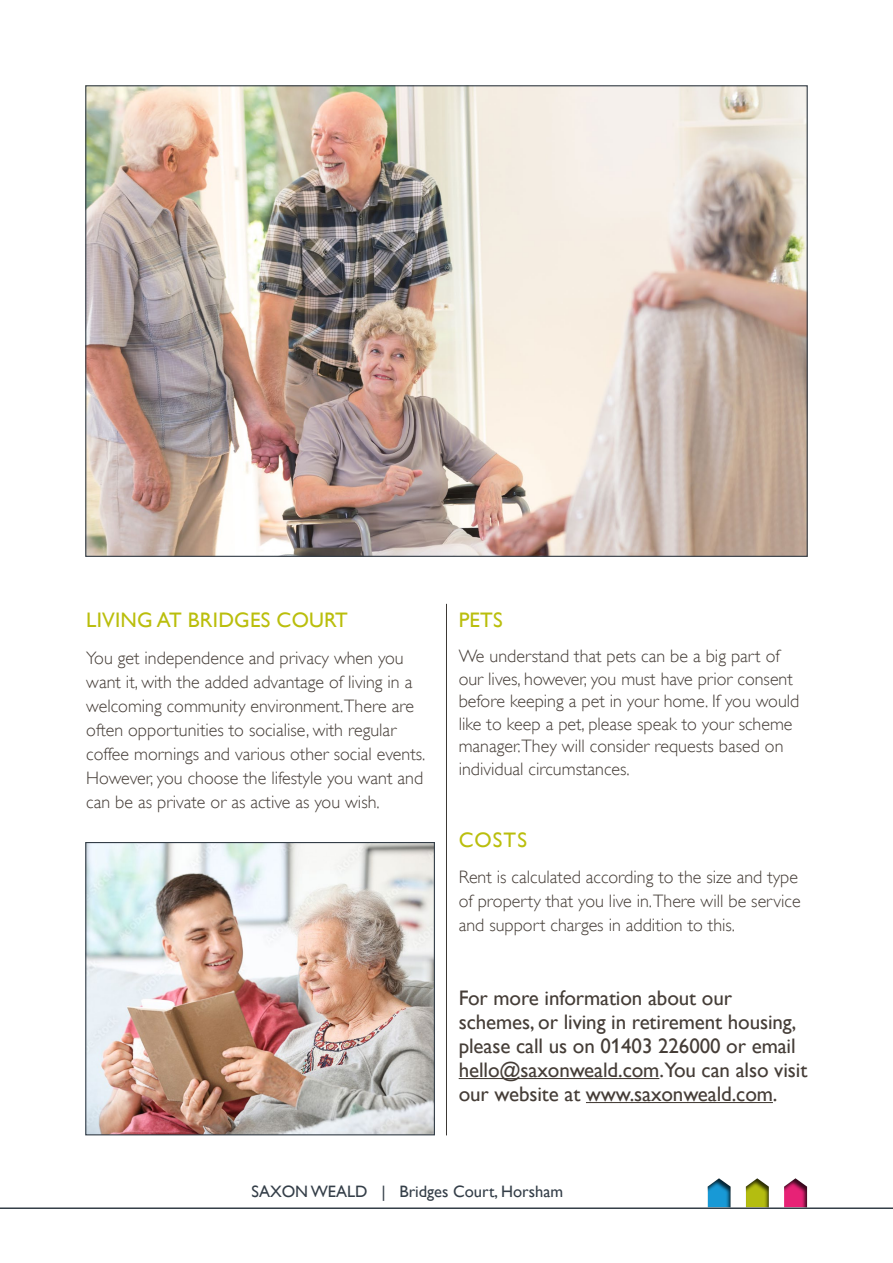
<style>
.page{position:relative;width:893px;height:1263px;background:#fff}
.page>*{position:absolute;margin:0;border:0;box-sizing:border-box;transform-origin:0 0}
.t1{font:21px/24px "Gill Alt One";letter-spacing:-.005em;color:#453d37}
.t2{font:21px "Gill Alt One";letter-spacing:.01em;color:#babe0c}
.t3{font:300 18px/24px "Gill Alt One";color:#453d37}
.t4{font:16.5px "Gill Alt One";color:#343e48}
</style>
<div class="page">
<div style="left:772px;top:1168px;width:49px;height:42px;background:#000;opacity:.75"></div>
<div style="left:734px;top:1168px;width:49px;height:42px;background:#000;opacity:.75"></div>
<div style="left:694px;top:1168px;width:51px;height:42px;background:#000;opacity:.75"></div>
<hr style="left:0;top:1207px;width:893px;height:2px;background:#343e48">
<hr style="left:459px;top:1078px;width:200px;height:1px;background:#453d37">
<hr style="left:586px;top:1102px;width:187px;height:1px;background:#453d37">
<img style="left:87px;top:87px;width:719px;height:468px">
<hr style="left:446px;top:604px;width:1px;height:531px;background:#3c3935">
<img style="left:87px;top:844px;width:346px;height:289px">
<div style="left:85px;top:842px;width:350px;height:293px;border:1px solid #343e48"></div>
<p class="t2" style="left:86px;top:608px;width:263px">LIVING AT BRIDGES COURT</p>
<p class="t3" style="left:86px;top:645px;width:341px">You get independence and privacy when you want it, with the added advantage of living in a welcoming community environment.There are often opportunities to socialise, with regular coffee mornings and various other social events.<br>However, you choose the lifestyle you want and can be as private or as active as you wish.</p>
<p class="t2" style="left:459px;top:608px;width:46px">PETS</p>
<p class="t3" style="left:459px;top:645px;width:342px;line-height:22.5px">We understand that pets can be a big part of our lives, however, you must have prior consent before keeping a pet in your home. If you would like to keep a pet, please speak to your scheme manager.They will consider requests based on individual circumstances.</p>
<p class="t2" style="left:459px;top:827px;width:70px">COSTS</p>
<p class="t3" style="left:459px;top:865px;width:344px">Rent is calculated according to the size and type of property that you live in.There will be service and support charges in addition to this.</p>
<p class="t1" style="left:459px;top:986px;width:350px">For more information about our schemes, or living in retirement housing, please call us on 01403 226000 or email hello@saxonweald.com.You can also visit our website at www.saxonweald.com.</p>
<p class="t4" style="left:251px;top:1182px;width:313px">SAXON WEALD | Bridges Court, Horsham</p>
</div>
